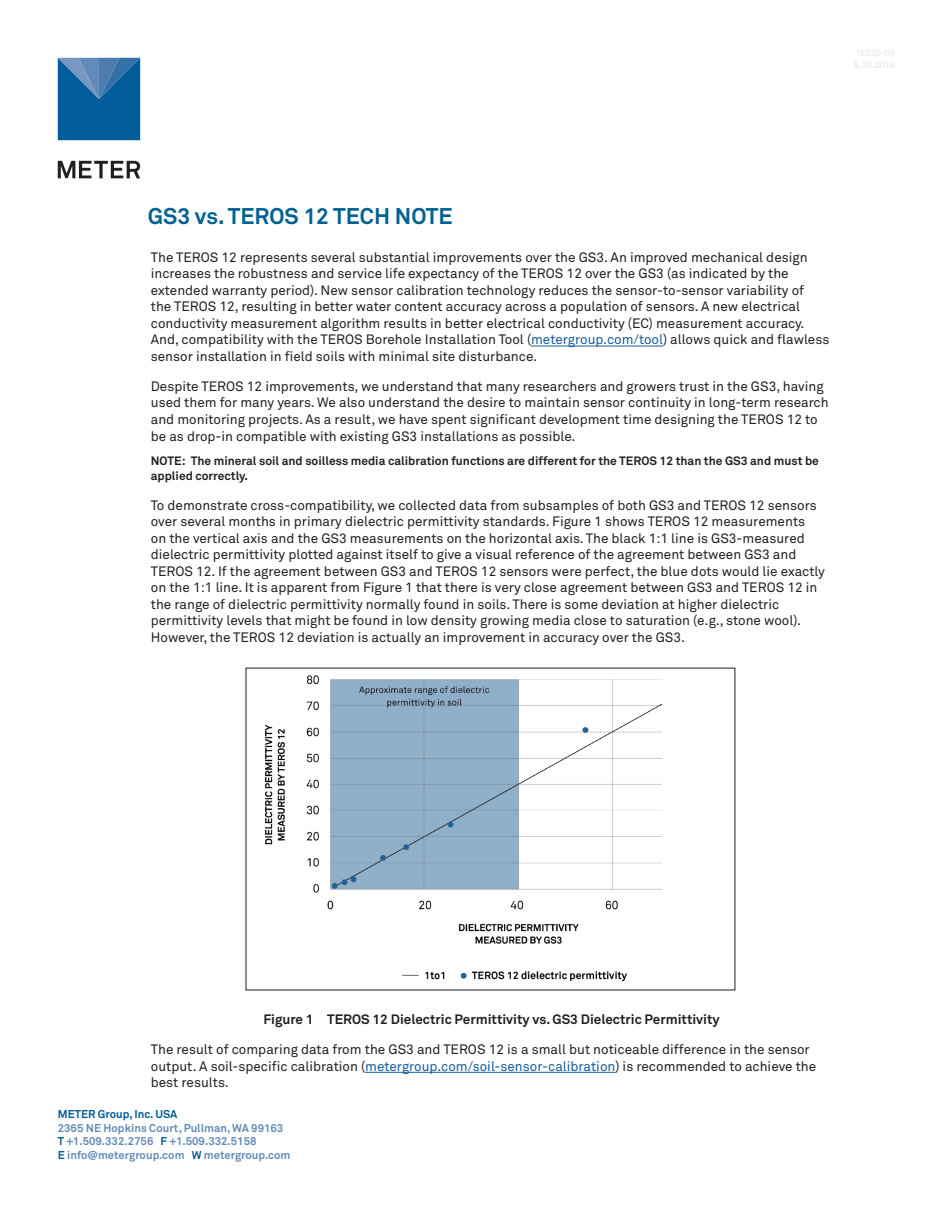
<style>
.page{position:relative;width:944px;height:1214px;background:#fff}
.page>*{position:absolute;margin:0;border:0;box-sizing:border-box;transform-origin:0 0}
.t1{font:700 22.5px "Akkurat Pro";color:#006192}
.BodyTxt{font:13.5px/16.5px "Akkurat Pro";color:#231f20}
.t2{font:700 13.5px "Akkurat Pro";color:#231f20}
.NoteTxt{font:700 12px/15px "Akkurat Pro";color:#231f20}
.t3{font:700 11.25px/13.5px "Akkurat Pro";color:#638bb9}
.t4{font:700 11.25px "Akkurat Pro";color:#005d99}
.s1{color:#175d9e}
.s2{color:#005d99}
</style>
<div class="page">
<svg style="left:58px;top:58px;width:82px;height:82px;background:#1667a0"></svg>
<svg style="left:58px;top:161px;width:82px;height:17px"></svg>
<hr style="left:531px;top:346px;width:132px;height:1px;background:#175d9e">
<hr style="left:365px;top:1072px;width:250px;height:1px;background:#175d9e">
<img style="left:266px;top:675px;width:396px;height:307px">
<h1 class="t1" style="left:148px;top:202px;width:306px">GS3 vs. TEROS 12 TECH NOTE</h1>
<p class="BodyTxt" style="left:151px;top:249px;width:680px">The TEROS 12 represents several substantial improvements over the GS3. An improved mechanical design increases the robustness and service life expectancy of the TEROS 12 over the GS3 (as indicated by the extended warranty period). New sensor calibration technology reduces the sensor-to-sensor variability of<br>the TEROS 12, resulting in better water content accuracy across a population of sensors. A new electrical conductivity measurement algorithm results in better electrical conductivity (EC) measurement accuracy.<br>And, compatibility with the TEROS Borehole Installation Tool (<span class="s1">metergroup.com/tool</span>) allows quick and flawless sensor installation in field soils with minimal site disturbance.</p>
<p class="BodyTxt" style="left:151px;top:378px;width:679px">Despite TEROS 12 improvements, we understand that many researchers and growers trust in the GS3, having used them for many years. We also understand the desire to maintain sensor continuity in long-term research and monitoring projects. As a result, we have spent significant development time designing the TEROS 12 to be as drop-in compatible with existing GS3 installations as possible.</p>
<p class="NoteTxt" style="left:151px;top:452px;width:669px">NOTE: The mineral soil and soilless media calibration functions are different for the TEROS 12 than the GS3 and must be applied correctly.</p>
<p class="BodyTxt" style="left:151px;top:496px;width:675px">To demonstrate cross-compatibility, we collected data from subsamples of both GS3 and TEROS 12 sensors over several months in primary dielectric permittivity standards. Figure 1 shows TEROS 12 measurements<br>on the vertical axis and the GS3 measurements on the horizontal axis. The black 1:1 line is GS3-measured dielectric permittivity plotted against itself to give a visual reference of the agreement between GS3 and TEROS 12. If the agreement between GS3 and TEROS 12 sensors were perfect, the blue dots would lie exactly on the 1:1 line. It is apparent from Figure 1 that there is very close agreement between GS3 and TEROS 12 in the range of dielectric permittivity normally found in soils. There is some deviation at higher dielectric permittivity levels that might be found in low density growing media close to saturation (e.g., stone wool).<br>However, the TEROS 12 deviation is actually an improvement in accuracy over the GS3.</p>
<p class="t2" style="left:263px;top:1011px;width:458px">Figure 1 TEROS 12 Dielectric Permittivity vs. GS3 Dielectric Permittivity</p>
<p class="BodyTxt" style="left:151px;top:1041px;width:667px">The result of comparing data from the GS3 and TEROS 12 is a small but noticeable difference in the sensor output. A soil-specific calibration (<span class="s1">metergroup.com/soil-sensor-calibration</span>) is recommended to achieve the best results.</p>
<p class="t4" style="left:58px;top:1107px;width:121px">METER Group, Inc. USA</p>
<p class="t3" style="left:58px;top:1120px;width:234px">2365 NE Hopkins Court, Pullman, WA 99163<br><span class="s2">T</span> +1.509.332.2756 <span class="s2">F</span> +1.509.332.5158<br><span class="s2">E</span> info@metergroup.com <span class="s2">W</span> metergroup.com</p>
</div>
